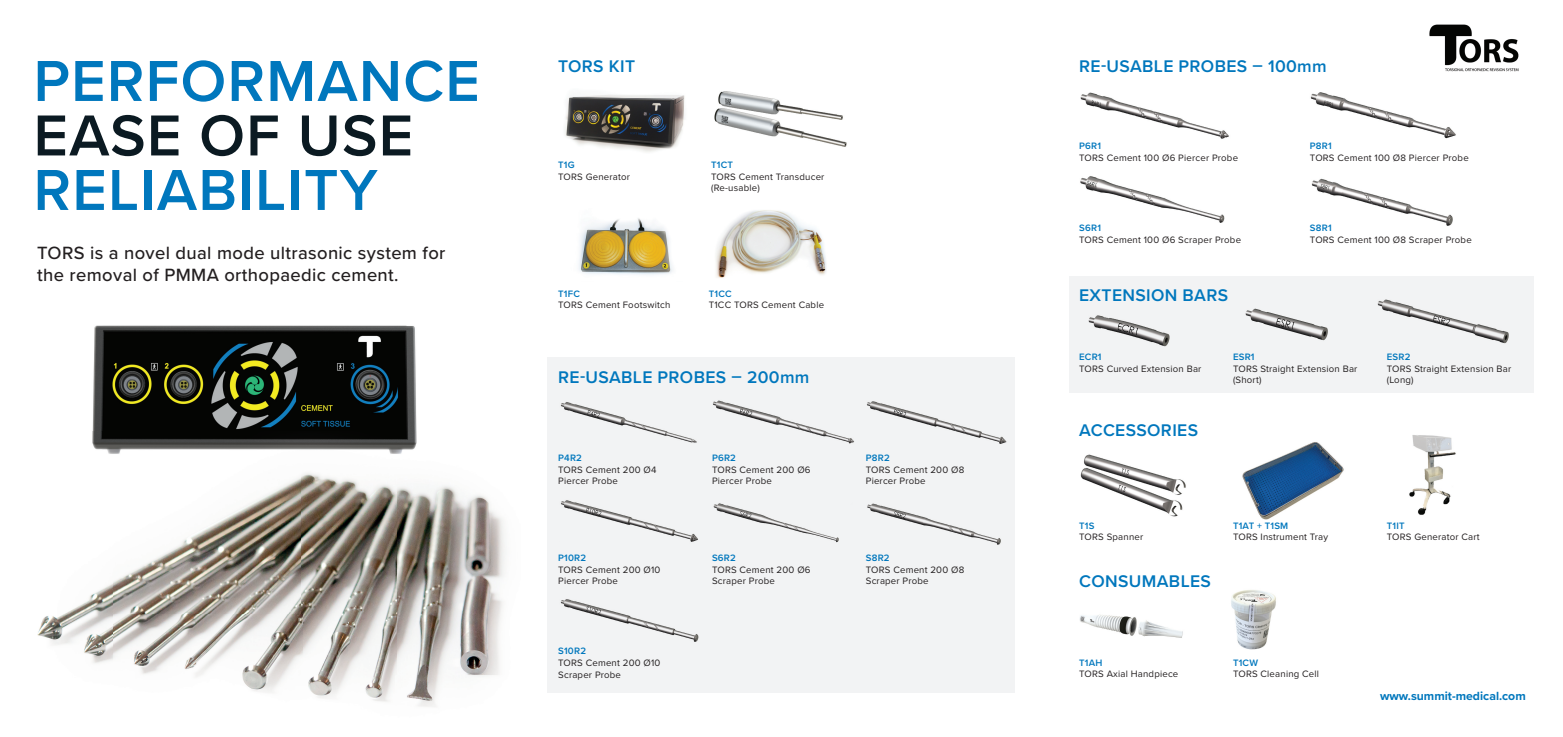
<style>
.page{position:relative;width:1563px;height:737px;background:#fff}
.page>*{position:absolute;margin:0;border:0;box-sizing:border-box;transform-origin:0 0}
.t1{font:600 59.85px "Proxima Nova";letter-spacing:.02em;color:#0077bd}
.t2{font:600 59.85px "Proxima Nova";letter-spacing:.02em;color:#0b1a22}
.t3{font:500 18.38px/22.1px "Proxima Nova";letter-spacing:.02em;color:#231f20}
.t4{font:600 17.5px "Proxima Nova";letter-spacing:.02em;color:#0077bd}
.t5{font:700 12.25px "Proxima Nova";color:#0077bd}
.t6{font:9.62px/11.5px "Proxima Nova";letter-spacing:.02em;color:#231f20}
.t7{font:600 9.62px "Proxima Nova";letter-spacing:.02em;color:#0077bd}
</style>
<div class="page">
<div style="left:1069px;top:277px;width:464px;height:116px;background:#f2f3f4"></div>
<div style="left:547px;top:357px;width:468px;height:336px;background:#f2f3f4"></div>
<img style="left:92px;top:325px;width:325px;height:129px">
<img style="left:565px;top:94px;width:120px;height:58px">
<img style="left:560px;top:402px;width:137px;height:41px">
<img style="left:1088px;top:315px;width:82px;height:32px">
<img style="left:1080px;top:454px;width:106px;height:63px">
<img style="left:1079px;top:615px;width:104px;height:23px">
<img style="left:1231px;top:590px;width:45px;height:60px">
<img style="left:1242px;top:442px;width:102px;height:78px">
<img style="left:1409px;top:435px;width:47px;height:80px">
<img style="left:561px;top:500px;width:137px;height:42px">
<img style="left:1080px;top:92px;width:149px;height:47px">
<img style="left:1080px;top:176px;width:145px;height:47px">
<img style="left:1310px;top:92px;width:146px;height:47px">
<img style="left:1311px;top:178px;width:142px;height:48px">
<img style="left:560px;top:599px;width:139px;height:43px">
<img style="left:713px;top:400px;width:141px;height:44px">
<img style="left:1245px;top:308px;width:83px;height:33px">
<img style="left:713px;top:503px;width:126px;height:40px">
<img style="left:867px;top:401px;width:140px;height:43px">
<img style="left:1377px;top:299px;width:132px;height:45px">
<img style="left:867px;top:503px;width:134px;height:42px">
<img style="left:714px;top:91px;width:133px;height:56px">
<img style="left:579px;top:218px;width:94px;height:57px">
<img style="left:716px;top:210px;width:110px;height:68px">
<img style="left:1429px;top:24px;width:90px;height:48px">
<img style="left:37px;top:431px;width:77px;height:232px">
<img style="left:396px;top:431px;width:109px;height:276px">
<img style="left:114px;top:473px;width:282px;height:229px">
<h1 class="t1" style="left:33px;top:36px;width:448px">PERFORMANCE</h1>
<h1 class="t2" style="left:33px;top:91px;width:381px">EASE OF USE</h1>
<h1 class="t1" style="left:33px;top:145px;width:346px">RELIABILITY</h1>
<h2 class="t3" style="left:37px;top:241px;width:410px">TORS is a novel dual mode ultrasonic system for the removal of PMMA orthopaedic cement.</h2>
<h3 class="t4" style="left:558px;top:53px;width:78px">TORS KIT</h3>
<p class="t7" style="left:558px;top:158px;width:18px">T1G</p>
<p class="t6" style="left:558px;top:170px;width:73px">TORS Generator</p>
<p class="t7" style="left:558px;top:286px;width:23px">T1FC</p>
<p class="t6" style="left:558px;top:299px;width:114px">TORS Cement Footswitch</p>
<p class="t7" style="left:711px;top:158px;width:23px">T1CT</p>
<p class="t6" style="left:711px;top:170px;width:115px">TORS Cement Transducer (Re-usable)</p>
<p class="t7" style="left:709px;top:286px;width:24px">T1CC</p>
<p class="t6" style="left:709px;top:299px;width:117px">T1CC TORS Cement Cable</p>
<h3 class="t4" style="left:558px;top:363px;width:253px">RE-USABLE PROBES – 200mm</h3>
<p class="t7" style="left:558px;top:450px;width:25px">P4R2</p>
<p class="t6" style="left:558px;top:463px;width:100px">TORS Cement 200 Ø4<br>Piercer Probe</p>
<p class="t7" style="left:558px;top:550px;width:29px">P10R2</p>
<p class="t6" style="left:558px;top:563px;width:104px">TORS Cement 200 Ø10<br>Piercer Probe</p>
<p class="t7" style="left:558px;top:644px;width:29px">S10R2</p>
<p class="t6" style="left:558px;top:656px;width:104px">TORS Cement 200 Ø10<br>Scraper Probe</p>
<p class="t7" style="left:712px;top:450px;width:25px">P6R2</p>
<p class="t6" style="left:712px;top:463px;width:100px">TORS Cement 200 Ø6<br>Piercer Probe</p>
<p class="t7" style="left:712px;top:550px;width:25px">S6R2</p>
<p class="t6" style="left:712px;top:563px;width:100px">TORS Cement 200 Ø6<br>Scraper Probe</p>
<p class="t7" style="left:866px;top:450px;width:25px">P8R2</p>
<p class="t6" style="left:866px;top:463px;width:100px">TORS Cement 200 Ø8<br>Piercer Probe</p>
<p class="t7" style="left:866px;top:550px;width:25px">S8R2</p>
<p class="t6" style="left:866px;top:563px;width:100px">TORS Cement 200 Ø8<br>Scraper Probe</p>
<h3 class="t4" style="left:1079px;top:53px;width:249px">RE-USABLE PROBES – 100mm</h3>
<p class="t7" style="left:1079px;top:139px;width:23px">P6R1</p>
<p class="t6" style="left:1079px;top:151px;width:160px">TORS Cement 100 Ø6 Piercer Probe</p>
<p class="t7" style="left:1079px;top:221px;width:23px">S6R1</p>
<p class="t6" style="left:1079px;top:233px;width:163px">TORS Cement 100 Ø6 Scraper Probe</p>
<h3 class="t4" style="left:1079px;top:282px;width:150px">EXTENSION BARS</h3>
<p class="t7" style="left:1310px;top:139px;width:23px">P8R1</p>
<p class="t6" style="left:1310px;top:151px;width:160px">TORS Cement 100 Ø8 Piercer Probe</p>
<p class="t7" style="left:1310px;top:221px;width:23px">S8R1</p>
<p class="t6" style="left:1310px;top:233px;width:163px">TORS Cement 100 Ø8 Scraper Probe</p>
<p class="t7" style="left:1079px;top:350px;width:24px">ECR1</p>
<p class="t6" style="left:1079px;top:362px;width:124px">TORS Curved Extension Bar</p>
<h3 class="t4" style="left:1079px;top:417px;width:120px">ACCESSORIES</h3>
<p class="t7" style="left:1233px;top:350px;width:23px">ESR1</p>
<p class="t6" style="left:1233px;top:362px;width:126px">TORS Straight Extension Bar (Short)</p>
<p class="t7" style="left:1386px;top:350px;width:25px">ESR2</p>
<p class="t6" style="left:1386px;top:362px;width:126px">TORS Straight Extension Bar (Long)</p>
<p class="t7" style="left:1079px;top:518px;width:17px">T1S</p>
<p class="t6" style="left:1079px;top:531px;width:66px">TORS Spanner</p>
<h3 class="t4" style="left:1079px;top:568px;width:133px">CONSUMABLES</h3>
<p class="t7" style="left:1233px;top:518px;width:57px">T1AT + T1SM</p>
<p class="t6" style="left:1233px;top:531px;width:97px">TORS Instrument Tray</p>
<p class="t7" style="left:1079px;top:655px;width:25px">T1AH</p>
<p class="t6" style="left:1079px;top:667px;width:101px">TORS Axial Handpiece</p>
<p class="t7" style="left:1233px;top:655px;width:26px">T1CW</p>
<p class="t6" style="left:1233px;top:667px;width:88px">TORS Cleaning Cell</p>
<p class="t7" style="left:1386px;top:518px;width:19px">T1IT</p>
<p class="t6" style="left:1386px;top:531px;width:94px">TORS Generator Cart</p>
<p class="t5" style="left:1380px;top:686px;width:147px">www.summit-medical.com</p>
</div>
